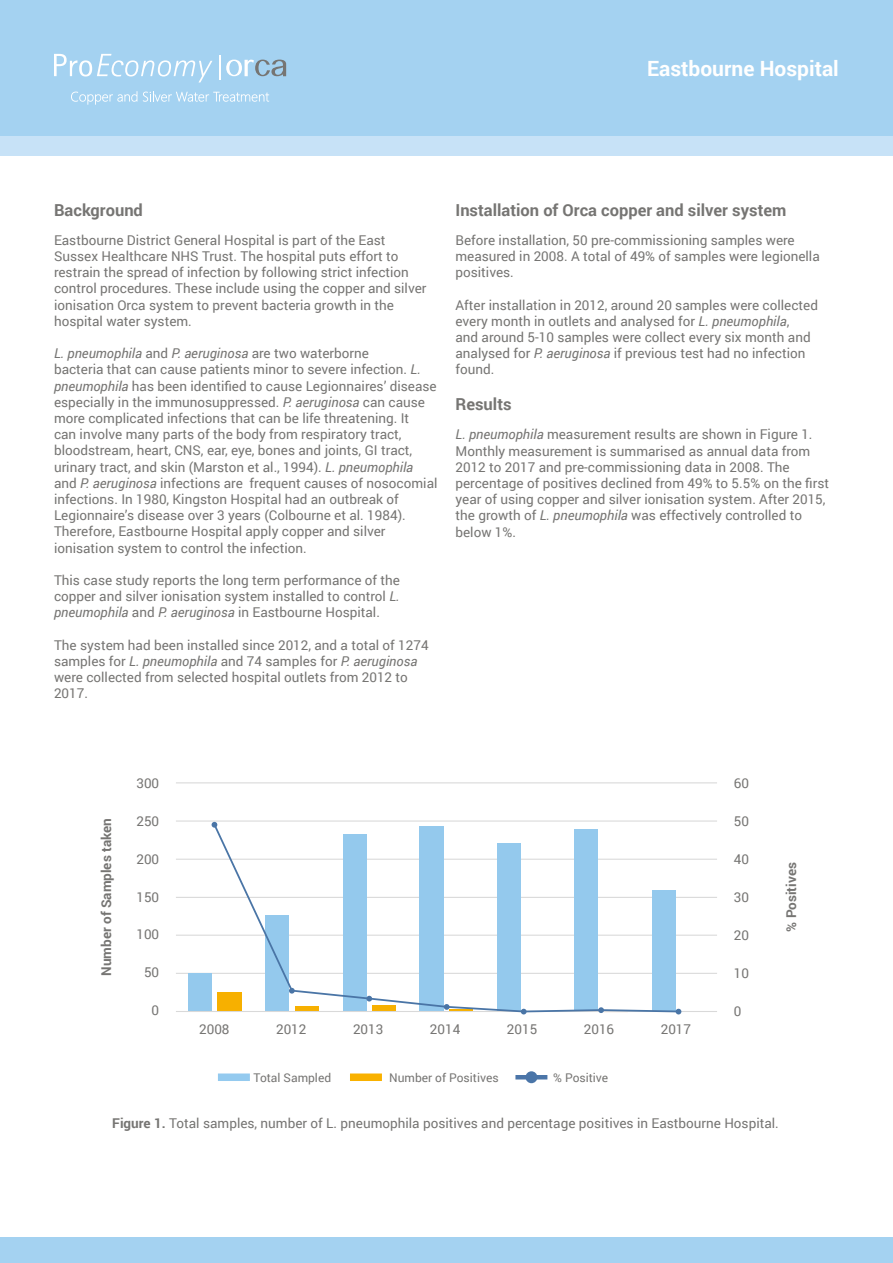
<style>
.page{position:relative;width:893px;height:1263px;background:#fff}
.page>*{position:absolute;margin:0;border:0;box-sizing:border-box;transform-origin:0 0}
.t1{font:700 21px "Roboto";color:#fff}
.t2{font:700 16.5px "Roboto";color:#767573}
.t3{font:13.5px/16.2px "Roboto";color:#767573}
.t4{font:700 13.5px "Roboto";color:#767573}
.t5{font:12px "Roboto";color:#767573}
.s1{font-style:italic}
.s2{font-weight:700}
</style>
<div class="page">
<div style="left:0;top:0;width:893px;height:136px;background:#a4d2f1"></div>
<div style="left:0;top:136px;width:893px;height:19px;background:#c7e2f7"></div>
<div style="left:0;top:1237px;width:893px;height:26px;background:#a4d2f1"></div>
<hr style="left:219px;top:55px;width:2px;height:24px;background:#fff">
<svg style="left:54px;top:54px;width:158px;height:28px"></svg>
<svg style="left:226px;top:60px;width:60px;height:16px"></svg>
<svg style="left:71px;top:91px;width:66px;height:14px"></svg>
<svg style="left:143px;top:91px;width:126px;height:11px"></svg>
<hr style="left:176px;top:782px;width:541px;height:1px;background:#d9d9d9">
<hr style="left:176px;top:820px;width:541px;height:1px;background:#d9d9d9">
<hr style="left:176px;top:859px;width:541px;height:1px;background:#d9d9d9">
<hr style="left:176px;top:897px;width:541px;height:1px;background:#d9d9d9">
<hr style="left:176px;top:935px;width:541px;height:1px;background:#d9d9d9">
<hr style="left:176px;top:973px;width:541px;height:1px;background:#d9d9d9">
<div style="left:188px;top:973px;width:24px;height:38px;background:#94c9ed"></div>
<hr style="left:176px;top:1011px;width:541px;height:1px;background:#d9d9d9">
<svg style="left:212px;top:823px;width:468px;height:190px"></svg>
<svg style="left:212px;top:822px;width:5px;height:6px"></svg>
<svg style="left:289px;top:988px;width:6px;height:5px"></svg>
<svg style="left:366px;top:996px;width:6px;height:5px"></svg>
<svg style="left:444px;top:1004px;width:6px;height:6px"></svg>
<svg style="left:521px;top:1009px;width:6px;height:5px"></svg>
<svg style="left:598px;top:1007px;width:30px;height:6px"></svg>
<svg style="left:676px;top:1009px;width:5px;height:5px"></svg>
<div style="left:218px;top:1073px;width:32px;height:8px;background:#94caef"></div>
<div style="left:350px;top:1073px;width:32px;height:8px;background:#f9b100"></div>
<hr style="left:515px;top:1075px;width:32px;height:4px;background:#4b75a8">
<div style="left:525px;top:1071px;width:12px;height:12px;background:#4a75a8;border-radius:50%"></div>
<h1 class="t1" style="left:647px;top:54px;width:193px">Eastbourne Hospital</h1>
<p class="t2" style="left:54px;top:198px;width:90px">Background</p>
<p class="t3" style="left:54px;top:231px;width:374px">Eastbourne District General Hospital is part of the East Sussex Healthcare NHS Trust. The hospital puts effort to restrain the spread of infection by following strict infection control procedures. These include using the copper and silver ionisation Orca system to prevent bacteria growth in the hospital water system.</p>
<p class="t3" style="left:54px;top:345px;width:385px"><span class="s1">L. pneumophila</span> and <span class="s1">P. aeruginosa</span> are two waterborne<br>bacteria that can cause patients minor to severe infection. <span class="s1">L. pneumophila</span> has been identified to cause Legionnaires’ disease especially in the immunosuppressed. <span class="s1">P. aeruginosa</span> can cause more complicated infections that can be life threatening. It<br>can involve many parts of the body from respiratory tract, bloodstream, heart, CNS, ear, eye, bones and joints, GI tract, urinary tract, and skin (Marston et al., 1994). <span class="s1">L. pneumophila </span>and <span class="s1">P. aeruginosa</span> infections are frequent causes of nosocomial infections. In 1980, Kingston Hospital had an outbreak of Legionnaire’s disease over 3 years (Colbourne et al. 1984).<br>Therefore, Eastbourne Hospital apply copper and silver ionisation system to control the infection.</p>
<p class="t3" style="left:54px;top:571px;width:347px;text-align:justify">This case study reports the long term performance of the copper and silver ionisation system installed to control <span class="s1">L. pneumophila</span> and <span class="s1">P. aeruginosa</span> in Eastbourne Hospital.</p>
<p class="t3" style="left:54px;top:636px;width:376px">The system had been installed since 2012, and a total of 1274 samples for <span class="s1">L. pneumophila</span> and 74 samples for <span class="s1">P. aeruginosa </span>were collected from selected hospital outlets from 2012 to 2017.</p>
<p class="t2" style="left:455px;top:198px;width:332px">Installation of Orca copper and silver system</p>
<p class="t3" style="left:455px;top:231px;width:366px">Before installation, 50 pre-commissioning samples were measured in 2008. A total of 49% of samples were legionella positives.</p>
<p class="t3" style="left:455px;top:296px;width:364px">After installation in 2012, around 20 samples were collected every month in outlets and analysed for <span class="s1">L. pneumophila</span>,<br>and around 5-10 samples were collect every six month and analysed for <span class="s1">P. aeruginosa</span> if previous test had no infection found.</p>
<p class="t2" style="left:455px;top:393px;width:58px">Results</p>
<p class="t3" style="left:455px;top:426px;width:375px"><span class="s1">L. pneumophila</span> measurement results are shown in Figure 1.<br>Monthly measurement is summarised as annual data from 2012 to 2017 and pre-commissioning data in 2008. The percentage of positives declined from 49% to 5.5% on the first year of using copper and silver ionisation system. After 2015, the growth of <span class="s1">L. pneumophila</span> was effectively controlled to below 1%.</p>
<p class="t4" style="left:97px;top:976px;width:159px;rotate:-90deg">Number of Samples taken</p>
<p class="t3" style="left:136px;top:775px;width:24px">300</p>
<p class="t3" style="left:136px;top:812px;width:24px">250</p>
<p class="t3" style="left:136px;top:850px;width:24px">200</p>
<p class="t3" style="left:136px;top:888px;width:24px">150</p>
<p class="t3" style="left:136px;top:926px;width:24px">100</p>
<p class="t3" style="left:144px;top:964px;width:17px">50</p>
<p class="t3" style="left:152px;top:1001px;width:9px">0</p>
<p class="t3" style="left:734px;top:775px;width:17px">60</p>
<p class="t3" style="left:734px;top:813px;width:17px">50</p>
<p class="t3" style="left:734px;top:850px;width:17px">40</p>
<p class="t3" style="left:734px;top:888px;width:17px">30</p>
<p class="t3" style="left:734px;top:926px;width:17px">20</p>
<p class="t3" style="left:734px;top:964px;width:17px">10</p>
<p class="t3" style="left:734px;top:1002px;width:9px">0</p>
<p class="t4" style="left:782px;top:932px;width:71px;rotate:-90deg">% Positives</p>
<p class="t3" style="left:199px;top:1021px;width:32px">2008</p>
<p class="t3" style="left:276px;top:1021px;width:32px">2012</p>
<p class="t3" style="left:353px;top:1021px;width:32px">2013</p>
<p class="t3" style="left:430px;top:1021px;width:32px">2014</p>
<p class="t3" style="left:507px;top:1021px;width:32px">2015</p>
<p class="t3" style="left:584px;top:1021px;width:32px">2016</p>
<p class="t3" style="left:661px;top:1021px;width:32px">2017</p>
<p class="t5" style="left:253px;top:1069px;width:79px">Total Sampled</p>
<p class="t5" style="left:389px;top:1069px;width:111px">Number of Positives</p>
<p class="t5" style="left:553px;top:1069px;width:56px">% Positive</p>
<p class="t3" style="left:112px;top:1114px;width:668px"><span class="s2">Figure 1.</span> Total samples, number of L. pneumophila positives and percentage positives in Eastbourne Hospital.</p>
</div>
